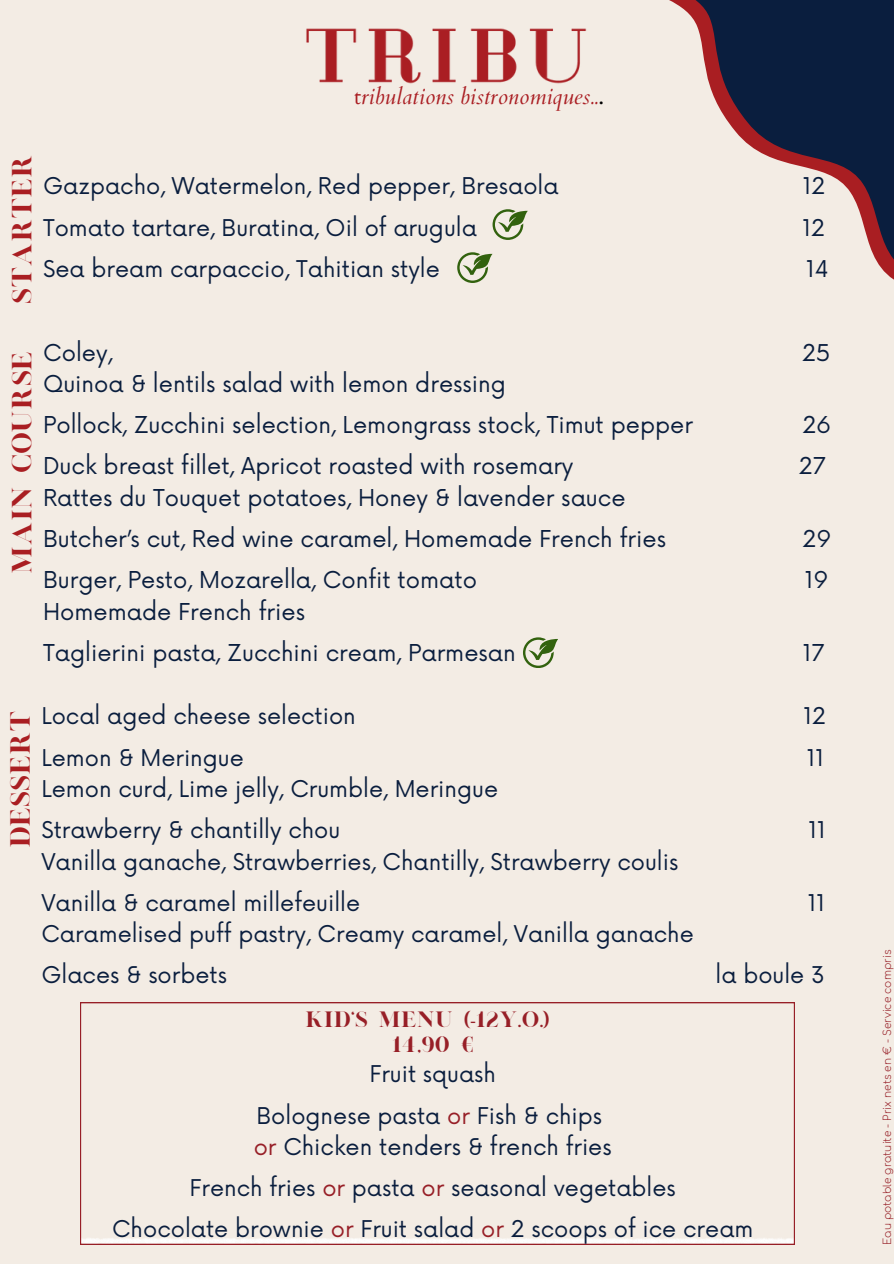
<style>
.page{position:relative;width:894px;height:1264px;background:#fff}
.page>*{position:absolute;margin:0;border:0;box-sizing:border-box;transform-origin:0 0}
.t1{font:22.65px "Now";color:#0a1e3e}
.t2{font:22.5px/31.2px "Now";color:#0a1e3e}
.t3{font:italic 22.5px "Cardo";color:#aa1e23}
.t4{font:22.5px "London";color:#a91e22}
.t5{font:18px/25px "London";color:#971f27;text-align:center}
.t6{font:300 10.5px "Comfortaa";color:#971f27}
.s1{font-style:normal}
.s2{font-style:normal;color:#000}
.s3{color:#971f27}
</style>
<div class="page">
<div style="left:0;top:0;width:893px;height:1263px;background:#f3ece4"></div>
<img style="left:306px;top:28px;width:281px;height:56px">
<svg style="left:669px;top:0;width:224px;height:279px"></svg>
<svg style="left:523px;top:637px;width:34px;height:30px"></svg>
<svg style="left:80px;top:1002px;width:714px;height:242px"></svg>
<svg style="left:457px;top:252px;width:35px;height:31px"></svg>
<svg style="left:492px;top:209px;width:35px;height:31px"></svg>
<p class="t3" style="left:354px;top:81px;width:251px"><span class="s1">t</span>ribulations bistronomiques..<span class="s2">.</span></p>
<h2 class="t4" style="left:7px;top:304px;width:151px;rotate:-90deg">STARTER</h2>
<h2 class="t2" style="left:43px;top:172px;width:517px">Gazpacho, Watermelon, Red pepper, Bresaola</h2>
<h2 class="t2" style="left:802px;top:172px;width:24px">12</h2>
<h2 class="t2" style="left:43px;top:213px;width:435px">Tomato tartare, Buratina, Oil of arugula</h2>
<h2 class="t2" style="left:802px;top:213px;width:24px">12</h2>
<h2 class="t2" style="left:43px;top:254px;width:398px">Sea bream carpaccio, Tahitian style</h2>
<h2 class="t2" style="left:806px;top:254px;width:24px">14</h2>
<h2 class="t4" style="left:7px;top:573px;width:224px;rotate:-90deg">MAIN COURSE</h2>
<p class="t1" style="left:43px;top:340px;width:71px">Coley,</p>
<p class="t1" style="left:801px;top:340px;width:30px">25</p>
<p class="t1" style="left:43px;top:371px;width:464px">Quinoa &amp; lentils salad with lemon dressing</p>
<p class="t1" style="left:43px;top:412px;width:651px">Pollock, Zucchini selection, Lemongrass stock, Timut pepper</p>
<p class="t1" style="left:802px;top:412px;width:30px">26</p>
<h2 class="t1" style="left:43px;top:453px;width:532px">Duck breast fillet, Apricot roasted with rosemary</h2>
<h2 class="t1" style="left:798px;top:453px;width:29px">27</h2>
<h2 class="t1" style="left:43px;top:485px;width:584px">Rattes du Touquet potatoes, Honey &amp; lavender sauce</h2>
<h1 class="t1" style="left:43px;top:526px;width:624px">Butcher’s cut, Red wine caramel, Homemade French fries</h1>
<h1 class="t1" style="left:802px;top:526px;width:30px">29</h1>
<h2 class="t1" style="left:43px;top:567px;width:435px">Burger, Pesto, Mozarella, Confit tomato</h2>
<h2 class="t1" style="left:804px;top:567px;width:25px">19</h2>
<h2 class="t1" style="left:43px;top:598px;width:263px">Homemade French fries</h2>
<h2 class="t1" style="left:43px;top:640px;width:474px">Taglierini pasta, Zucchini cream, Parmesan</h2>
<h2 class="t1" style="left:802px;top:640px;width:23px">17</h2>
<h2 class="t4" style="left:5px;top:848px;width:139px;rotate:-90deg">Dessert</h2>
<p class="t2" style="left:41px;top:702px;width:316px">Local aged cheese selection</p>
<p class="t2" style="left:803px;top:702px;width:24px">12</p>
<h2 class="t2" style="left:41px;top:743px;width:204px">Lemon &amp; Meringue</h2>
<h2 class="t2" style="left:806px;top:743px;width:19px">11</h2>
<h2 class="t2" style="left:41px;top:774px;width:458px">Lemon curd, Lime jelly, Crumble, Meringue</h2>
<h2 class="t2" style="left:41px;top:815px;width:300px">Strawberry &amp; chantilly chou</h2>
<h2 class="t2" style="left:808px;top:815px;width:19px">11</h2>
<h2 class="t2" style="left:41px;top:847px;width:638px">Vanilla ganache, Strawberries, Chantilly, Strawberry coulis</h2>
<h2 class="t2" style="left:41px;top:888px;width:320px">Vanilla &amp; caramel millefeuille</h2>
<h2 class="t2" style="left:807px;top:888px;width:19px">11</h2>
<h2 class="t2" style="left:41px;top:919px;width:654px">Caramelised puff pastry, Creamy caramel, Vanilla ganache</h2>
<h2 class="t2" style="left:41px;top:960px;width:187px">Glaces &amp; sorbets</h2>
<h2 class="t2" style="left:715px;top:960px;width:111px">la boule 3</h2>
<p class="t5" style="left:305px;top:1009px;width:246px">KID‘S MENU (-12y.o.)<br>14,90 €</p>
<p class="t2" style="left:369px;top:1059px;width:128px">Fruit squash</p>
<h1 class="t2" style="left:254px;top:1100px;width:359px">Bolognese pasta <span class="s3">or</span> Fish &amp; chips <span class="s3">or</span> Chicken tenders &amp; french fries</h1>
<h2 class="t2" style="left:189px;top:1173px;width:487px">French fries <span class="s3">or</span> pasta <span class="s3">or</span> seasonal vegetables</h2>
<h2 class="t2" style="left:112px;top:1214px;width:642px">Chocolate brownie <span class="s3">or</span> Fruit salad <span class="s3">or</span> 2 scoops of ice cream</h2>
<h2 class="t6" style="left:881px;top:1244px;width:296px;rotate:-90deg">Eau potable gratuite - Prix nets en € - Service compris</h2>
</div>
